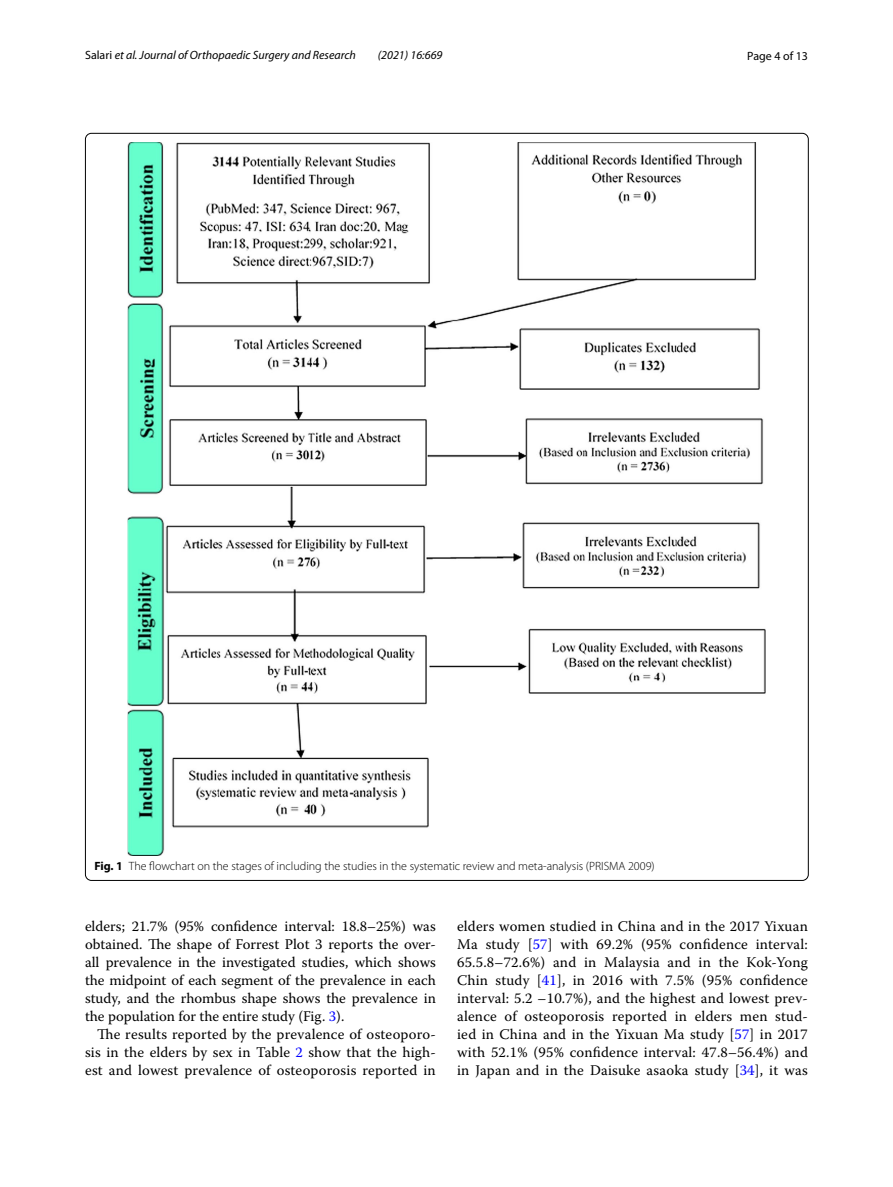
<style>
.page{position:relative;width:893px;height:1187px;background:#fff}
.page>*{position:absolute;margin:0;border:0;box-sizing:border-box;transform-origin:0 0}
.t1{font:14.7px/18px "Warnock Pro";letter-spacing:.015em;color:#000;text-align:justify}
.t2{font:300 12px "Myriad Pro";color:#000}
.t3{font:italic 12px "Myriad Pro";color:#000}
.t4{font:12px "Myriad Pro";color:#000}
.s1{font-style:normal}
.s2{font-weight:700}
.s3{color:#00f}
</style>
<div class="page">
<img style="left:128px;top:142px;width:638px;height:713px">
<p class="t3" style="left:85px;top:48px;width:272px"><span class="s1">Salari</span> et al. Journal of Orthopaedic Surgery and Research</p>
<p class="t3" style="left:378px;top:48px;width:66px">(2021) 16:669</p>
<p class="t4" style="left:747px;top:48px;width:62px">Page 4 of 13</p>
<p class="t2" style="left:94px;top:859px;width:562px"><span class="s2">Fig. 1</span> The flowchart on the stages of including the studies in the systematic review and meta-analysis (PRISMA 2009)</p>
<p class="t1" style="left:85px;top:916px;width:352px">elders; 21.7% (95% confidence interval: 18.8–25%) was obtained. The shape of Forrest Plot 3 reports the over&shy;all prevalence in the investigated studies, which shows the midpoint of each segment of the prevalence in each study, and the rhombus shape shows the prevalence in the population for the entire study (Fig. <span class="s3">3</span>).</p>
<p class="t1" style="left:85px;top:1024px;width:352px;text-indent:12px">The results reported by the prevalence of osteoporo&shy;sis in the elders by sex in Table <span class="s3">2</span> show that the high&shy;est and lowest prevalence of osteoporosis reported in</p>
<p class="t1" style="left:457px;top:916px;width:352px">elders women studied in China and in the 2017 Yixuan Ma study [<span class="s3">57</span>] with 69.2% (95% confidence interval:<br>65.5.8–72.6%) and in Malaysia and in the Kok-Yong Chin study [<span class="s3">41</span>], in 2016 with 7.5% (95% confidence interval: 5.2 –10.7%), and the highest and lowest prev&shy;alence of osteoporosis reported in elders men stud&shy;ied in China and in the Yixuan Ma study [<span class="s3">57</span>] in 2017 with 52.1% (95% confidence interval: 47.8–56.4%) and in Japan and in the Daisuke asaoka study [<span class="s3">34</span>], it was</p>
</div>
